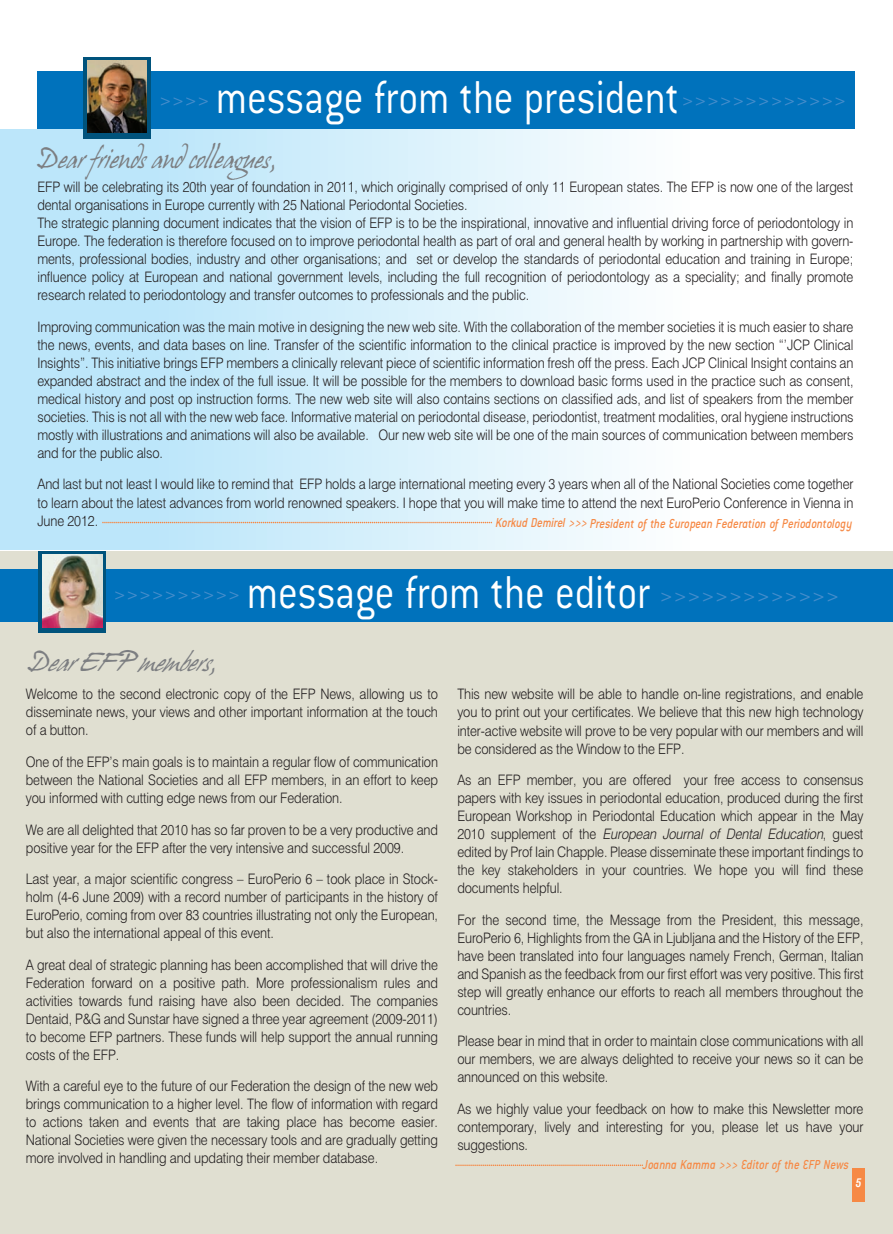
<style>
.page{position:relative;width:893px;height:1234px;background:#fff}
.page>*{position:absolute;margin:0;border:0;box-sizing:border-box;transform-origin:0 0}
.t1{font:300 50.7px "CF Candoit";color:#fff;scale:.85 1}
.t2{font:24.9px "Hans Hand";color:#7c7e81;scale:.85 1}
.t3{font:italic 24.45px "Hans Hand";color:#7c7e81;scale:.86 1}
.t4{font:16.35px "UB Helvetica";color:#458dcb}
.t5{font:15px "UB Helvetica";color:#458dcb}
.t6{font:300 14.25px/18px "UB Helvetica";letter-spacing:-.01em;color:#231f20;text-align:justify;scale:.9 1}
.t7{font:italic 500 14.25px "CF Candoit";color:#f68945;scale:.85 1}
.t8{font:14.25px "UB Helvetica Light Italic";letter-spacing:-.01em;color:#231f20;scale:.9 1}
.t9{font:italic 12px "UB Helvetica Cond Bold";color:#fff}
.s1{font-family:"UB Helvetica";font-weight:300}
</style>
<div class="page">
<div style="left:0;top:551px;width:893px;height:682px;background:#e0dfd1"></div>
<div style="left:0;top:129px;width:893px;height:420px;background:linear-gradient(to right,#b2e2f9,#fff)"></div>
<div style="left:852px;top:1168px;width:12px;height:33px;background:#f68945"></div>
<div style="left:0;top:569px;width:893px;height:52px;background:#0072bc"></div>
<svg style="left:39px;top:551px;width:67px;height:81px"></svg>
<img style="left:43px;top:554px;width:59px;height:73px">
<svg style="left:455px;top:1164px;width:188px;height:1px"></svg>
<div style="left:37px;top:71px;width:817px;height:58px;background:#0072bc"></div>
<div style="left:84px;top:57px;width:67px;height:81px;background:#00537c"></div>
<img style="left:88px;top:61px;width:59px;height:72px">
<svg style="left:102px;top:521px;width:390px;height:2px"></svg>
<p class="t5" style="left:159px;top:91px;width:52px">&gt;&gt;&gt;&gt;</p>
<h1 class="t1" style="left:216px;top:72px;width:547px">message from the president</h1>
<p class="t5" style="left:681px;top:91px;width:166px">&gt;&gt;&gt;&gt;&gt;&gt;&gt;&gt;&gt;&gt;&gt;&gt;&gt;</p>
<h2 class="t2" style="left:37px;top:144px;width:284px">Dear friends and colleagues,</h2>
<p class="t6" style="left:37px;top:178px;width:908px;text-align:left">EFP will be celebrating its 20th year of foundation in 2011, which originally comprised of only 11 European states. The EFP is now one of the largest dental organisations in Europe currently with 25 National Periodontal Societies.<br>The strategic planning document indicates that the vision of EFP is to be the inspirational, innovative and influential driving force of periodontology in Europe. The federation is therefore focused on to improve periodontal health as part of oral and general health by working in partnership with govern&shy;ments, professional bodies, industry and other organisations; and set or develop the standards of periodontal education and training in Europe; influence policy at European and national government levels, including the full recognition of periodontology as a speciality; and finally promote research related to periodontology and transfer outcomes to professionals and the public.</p>
<p class="t6" style="left:37px;top:317px;width:908px">Improving communication was the main motive in designing the new web site. With the collaboration of the member societies it is much easier to share the news, events, and data bases on line. Transfer of the scientific information to the clinical practice is improved by the new section “'JCP Clinical Insights”. This initiative brings EFP members a clinically relevant piece of scientific information fresh off the press. Each JCP Clinical Insight contains an expanded abstract and the index of the full issue. It will be possible for the members to download basic forms used in the practice such as consent, medical history and post op instruction forms. The new web site will also contains sections on classified ads, and list of speakers from the member societies. This is not all with the new web face. Informative material on periodontal disease, periodontist, treatment modalities, oral hygiene instructions mostly with illustrations and animations will also be available. Our new web site will be one of the main sources of communication between members and for the public also.</p>
<p class="t6" style="left:37px;top:475px;width:908px">And last but not least I would like to remind that EFP holds a large international meeting every 3 years when all of the National Societies come together to learn about the latest advances from world renowned speakers. I hope that you will make time to attend the next EuroPerio Conference in Vienna in June 2012.</p>
<p class="t7" style="left:496px;top:516px;width:421px">Korkud Demirel &gt;&gt;&gt; President of the European Federation of Periodontology</p>
<p class="t5" style="left:114px;top:585px;width:128px">&gt;&gt;&gt;&gt;&gt;&gt;&gt;&gt;&gt;&gt;</p>
<h1 class="t1" style="left:247px;top:566px;width:476px">message from the editor</h1>
<p class="t4" style="left:660px;top:585px;width:181px">&gt;&gt;&gt;&gt;&gt;&gt;&gt;&gt;&gt;&gt;&gt;&gt;&gt;</p>
<h3 class="t3" style="left:27px;top:648px;width:231px">Dear EFP members,</h3>
<p class="t6" style="left:26px;top:685px;width:459px">Welcome to the second electronic copy of the EFP News, allowing us to disseminate news, your views and other important information at the touch of a button.</p>
<p class="t6" style="left:26px;top:752px;width:459px">One of the EFP’s main goals is to maintain a regular flow of communication between the National Societies and all EFP members, in an effort to keep you informed with cutting edge news from our Federation.</p>
<p class="t6" style="left:26px;top:820px;width:459px">We are all delighted that 2010 has so far proven to be a very productive and positive year for the EFP after the very intensive and successful 2009.</p>
<p class="t6" style="left:26px;top:869px;width:459px">Last year, a major scientific congress – EuroPerio 6 – took place in Stock&shy;holm (4-6 June 2009) with a record number of participants in the history of EuroPerio, coming from over 83 countries illustrating not only the European, but also the international appeal of this event.</p>
<p class="t6" style="left:26px;top:955px;width:459px">A great deal of strategic planning has been accomplished that will drive the Federation forward on a positive path. More professionalism rules and activities towards fund raising have also been decided. The companies Dentaid, P&amp;G and Sunstar have signed a three year agreement (2009-2011) to become EFP partners. These funds will help support the annual running costs of the EFP.</p>
<p class="t6" style="left:26px;top:1076px;width:459px">With a careful eye to the future of our Federation the design of the new web brings communication to a higher level. The flow of information with regard to actions taken and events that are taking place has become easier.<br>National Societies were given the necessary tools and are gradually getting more involved in handling and updating their member database.</p>
<p class="t6" style="left:457px;top:685px;width:453px">This new website will be able to handle on-line registrations, and enable you to print out your certificates. We believe that this new high technology inter-active website will prove to be very popular with our members and will be considered as the Window to the EFP.</p>
<p class="t6" style="left:457px;top:770px;width:453px">As an EFP member, you are offered your free access to consensus papers with key issues in periodontal education, produced during the first European Workshop in Periodontal Education which appear in the May</p>
<p class="t8" style="left:457px;top:825px;width:453px"><span class="s1">2010 supplement of the</span> European Journal of Dental Education<span class="s1">, guest</span></p>
<p class="t6" style="left:457px;top:842px;width:453px">edited by Prof Iain Chapple. Please disseminate these important findings to the key stakeholders in your countries. We hope you will find these documents helpful.</p>
<p class="t6" style="left:457px;top:910px;width:453px">For the second time, the Message from the President, this message, EuroPerio 6, Highlights from the GA in Ljubljana and the History of the EFP, have been translated into four languages namely French, German, Italian and Spanish as the feedback from our first effort was very positive. This first step will greatly enhance our efforts to reach all members throughout the countries.</p>
<p class="t6" style="left:457px;top:1031px;width:453px">Please bear in mind that in order to maintain close communications with all our members, we are always delighted to receive your news so it can be announced on this website.</p>
<p class="t6" style="left:457px;top:1099px;width:453px">As we highly value your feedback on how to make this Newsletter more contemporary, lively and interesting for you, please let us have your suggestions.</p>
<p class="t7" style="left:643px;top:1156px;width:244px">Joanna Kamma &gt;&gt;&gt; Editor of the EFP News</p>
<p class="t9" style="left:856px;top:1175px;width:7px">5</p>
</div>
